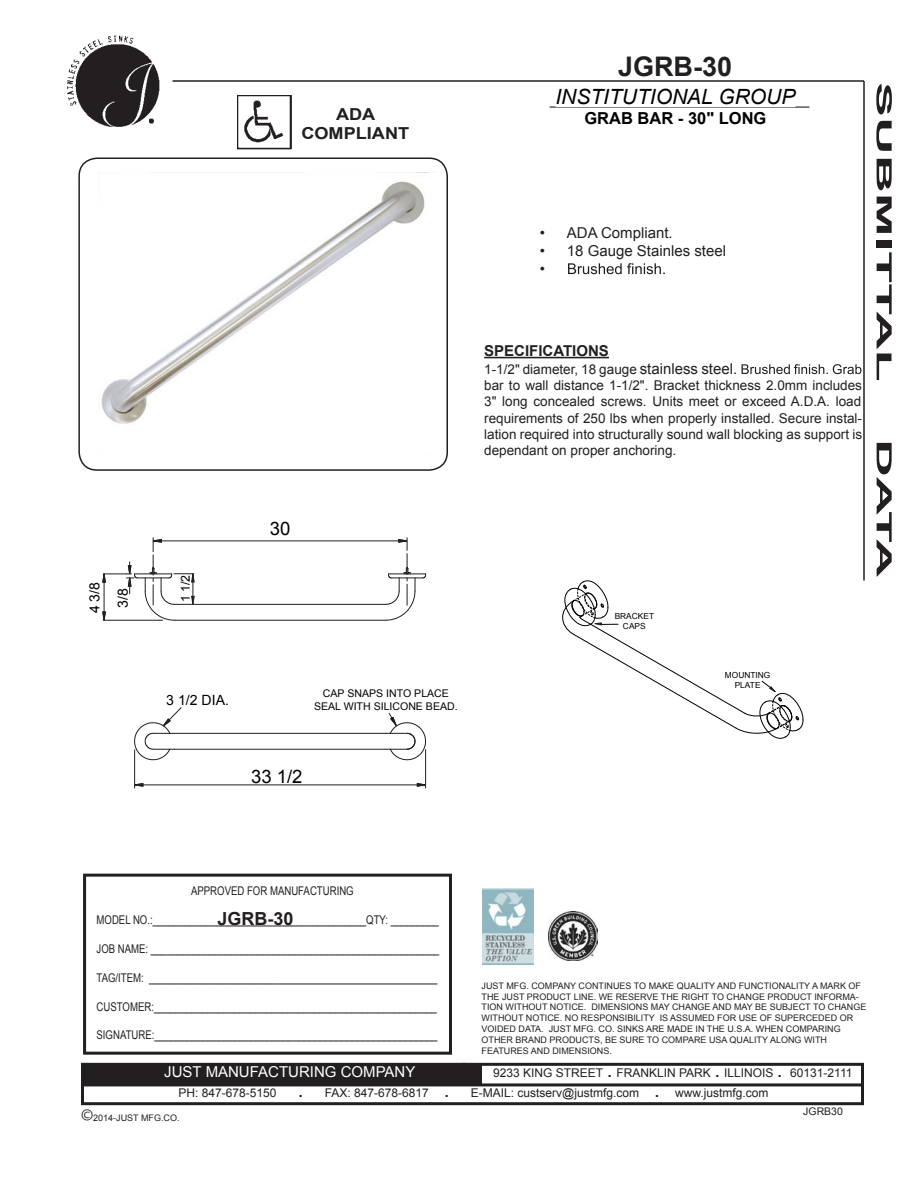
<style>
.page{position:relative;width:918px;height:1188px;background:#fff}
.page>*{position:absolute;margin:0;border:0;box-sizing:border-box;transform-origin:0 0}
.t1{font:700 27px "Arial";color:#231f20}
.t2{font:italic 21px "Arial";color:#000}
.t3{font:700 21px "Arial";color:#231f20;scale:2.5 1}
.t4{font:18.45px "Arial";color:#000}
.t5{font:700 18px "Arial";color:#231f20}
.t6{font:700 16.5px "Arial";color:#000}
.t7{font:700 16.5px/19.8px "Arial";color:#231f20;text-align:center;scale:1.1 1}
.t8{font:15px/18px "Arial";color:#231f20}
.t9{font:15px "Arial";color:#fff}
.t10{font:700 15px "Arial";color:#231f20}
.t11{font:14.1px "Arial";color:#000}
.t12{font:13.5px/16.2px "Arial";color:#231f20}
.t13{font:12.3px "Arial";color:#000}
.t14{font:12px "Arial";color:#231f20;scale:.8 1}
.t15{font:12px "Arial";color:#231f20}
.t16{font:10.65px/12.8px "Arial";color:#000;text-align:center}
.t17{font:10.5px "Arial";color:#231f20}
.t18{font:9px/10.8px "Arial";color:#231f20}
.t19{font:8.4px/10.1px "Arial";color:#000;text-align:center}
.s1{font-size:15px}
.s2{font-size:21px}
.s3{font-family:"Myriad Pro";font-size:18px}
</style>
<div class="page">
<div style="left:81px;top:1063px;width:783px;height:42px;border:3px solid #231f20"></div>
<hr style="left:81px;top:1083px;width:783px;height:3px;background:#231f20">
<div style="left:81px;top:1064px;width:401px;height:22px;background:#231f20"></div>
<img style="left:68px;top:36px;width:92px;height:91px">
<hr style="left:863px;top:81px;width:2px;height:499px;background:#231f20">
<hr style="left:173px;top:80px;width:691px;height:2px;background:#231f20">
<div style="left:78px;top:158px;width:370px;height:313px;border:2px solid #231f20;border-radius:18px"></div>
<div style="left:83px;top:874px;width:369px;height:181px;border:3px solid #231f20"></div>
<hr style="left:550px;top:107px;width:260px;height:1px;background:#231f20">
<img style="left:237px;top:95px;width:54px;height:54px">
<hr style="left:484px;top:357px;width:125px;height:1px;background:#231f20">
<svg style="left:742px;top:364px;width:119px;height:10px"></svg>
<img style="left:101px;top:172px;width:334px;height:252px">
<svg style="left:568px;top:263px;width:97px;height:11px"></svg>
<hr style="left:174px;top:733px;width:212px;height:1px;background:#231f20">
<hr style="left:174px;top:749px;width:212px;height:1px;background:#231f20">
<hr style="left:174px;top:604px;width:212px;height:1px;background:#231f20">
<hr style="left:174px;top:620px;width:212px;height:1px;background:#231f20">
<svg style="left:422px;top:574px;width:4px;height:5px"></svg>
<hr style="left:389px;top:573px;width:37px;height:1px;background:#231f20">
<hr style="left:391px;top:577px;width:32px;height:1px;background:#231f20">
<hr style="left:134px;top:750px;width:1px;height:38px;background:#231f20">
<hr style="left:425px;top:750px;width:1px;height:38px;background:#231f20">
<hr style="left:135px;top:784px;width:282px;height:1px;background:#231f20">
<svg style="left:386px;top:712px;width:41px;height:49px"></svg>
<svg style="left:134px;top:783px;width:10px;height:4px"></svg>
<svg style="left:416px;top:783px;width:11px;height:4px"></svg>
<svg style="left:134px;top:707px;width:48px;height:54px"></svg>
<hr style="left:153px;top:540px;width:247px;height:1px;background:#231f20">
<svg style="left:385px;top:538px;width:31px;height:83px"></svg>
<svg style="left:102px;top:538px;width:93px;height:83px"></svg>
<svg style="left:562px;top:580px;width:241px;height:159px"></svg>
<img style="left:549px;top:912px;width:49px;height:48px">
<img style="left:482px;top:888px;width:52px;height:76px">
<h3 class="t7" style="left:301px;top:104px;width:100px">ADA<br>COMPLIANT</h3>
<h3 class="t11" style="left:85px;top:613px;width:33px;rotate:-90deg">4 3/8</h3>
<h3 class="t13" style="left:177px;top:602px;width:29px;rotate:-90deg">1 1/2</h3>
<h3 class="t11" style="left:114px;top:608px;width:21px;rotate:-90deg">3/8</h3>
<h3 class="t4" style="left:270px;top:517px;width:22px">30</h3>
<h3 class="t11" style="left:166px;top:690px;width:64px">3 1/2 DIA.</h3>
<p class="t16" style="left:314px;top:687px;width:145px">CAP SNAPS INTO PLACE<br>SEAL WITH SILICONE BEAD.</p>
<h3 class="t4" style="left:251px;top:764px;width:53px">33 1/2</h3>
<h1 class="t1" style="left:618px;top:48px;width:116px">JGRB-30</h1>
<h2 class="t2" style="left:555px;top:83px;width:241px">INSTITUTIONAL GROUP</h2>
<h3 class="t6" style="left:584px;top:107px;width:183px">GRAB BAR - 30" LONG</h3>
<h3 class="t8" style="left:540px;top:224px;width:134px">• ADA Compliant.</h3>
<h3 class="t8" style="left:540px;top:242px;width:188px">• 18 Gauge Stainles steel •</h3>
<h3 class="t10" style="left:484px;top:341px;width:126px">SPECIFICATIONS</h3>
<p class="t12" style="left:484px;top:361px;width:380px">1-1/2" diameter, 18 gauge <span class="s1">stainless steel.<br></span>bar to wall distance 1-1/2". Bracket thickness 2.0mm includes 3" long concealed screws. Units meet or exceed A.D.A. load requirements of 250 lbs when properly installed. Secure instal&shy;lation required into structurally sound wall blocking as support is dependant on proper anchoring.</p>
<h2 class="t3" style="left:898px;top:82px;width:121px;rotate:90deg">SUBMITTAL</h2>
<h2 class="t3" style="left:898px;top:439px;width:57px;rotate:90deg">DATA</h2>
<p class="t19" style="left:615px;top:612px;width:41px">BRACKET<br>CAPS</p>
<p class="t19" style="left:725px;top:670px;width:47px">MOUNTING<br>PLATE</p>
<h3 class="t14" style="left:191px;top:883px;width:205px">APPROVED FOR MANUFACTURING</h3>
<h3 class="t14" style="left:97px;top:912px;width:429px">MODEL NO.:________________________________________QTY: _________</h3>
<h3 class="t14" style="left:97px;top:941px;width:430px">JOB NAME: ______________________________________________________</h3>
<h3 class="t14" style="left:97px;top:970px;width:428px">TAG/ITEM: ______________________________________________________</h3>
<h3 class="t14" style="left:97px;top:999px;width:427px">CUSTOMER:_____________________________________________________</h3>
<h3 class="t14" style="left:97px;top:1027px;width:428px">SIGNATURE:_____________________________________________________</h3>
<h3 class="t5" style="left:217px;top:906px;width:78px">JGRB-30</h3>
<p class="t18" style="left:482px;top:980px;width:386px">JUST MFG. COMPANY CONTINUES TO MAKE QUALITY AND FUNCTIONALITY A MARK OF THE JUST PRODUCT LINE. WE RESERVE THE RIGHT TO CHANGE PRODUCT INFORMA-TION WITHOUT NOTICE. DIMENSIONS MAY CHANGE AND MAY BE SUBJECT TO CHANGE WITHOUT NOTICE. NO RESPONSIBILITY IS ASSUMED FOR USE OF SUPERCEDED OR VOIDED DATA. JUST MFG. CO. SINKS ARE MADE IN THE U.S.A. WHEN COMPARING OTHER BRAND PRODUCTS, BE SURE TO COMPARE USA QUALITY ALONG WITH FEATURES AND DIMENSIONS.</p>
<h3 class="t9" style="left:164px;top:1062px;width:253px">JUST MANUFACTURING COMPANY</h3>
<h3 class="t15" style="left:493px;top:1065px;width:361px">9233 KING STREET <span class="s2">.</span> FRANKLIN PARK <span class="s2">.</span> ILLINOIS <span class="s2">.</span> 60131-2111</h3>
<p class="t18" style="left:81px;top:1112px;width:100px"><span class="s3">©</span>2014-JUST MFG.CO.</p>
<h3 class="t15" style="left:178px;top:1085px;width:591px">PH: 847-678-5150 <span class="s2">.</span> FAX: 847-678-6817 <span class="s2">.</span> E-MAIL: custserv@justmfg.com <span class="s2">.</span> www.justmfg.com</h3>
<p class="t17" style="left:803px;top:1104px;width:41px">JGRB30</p>
</div>
